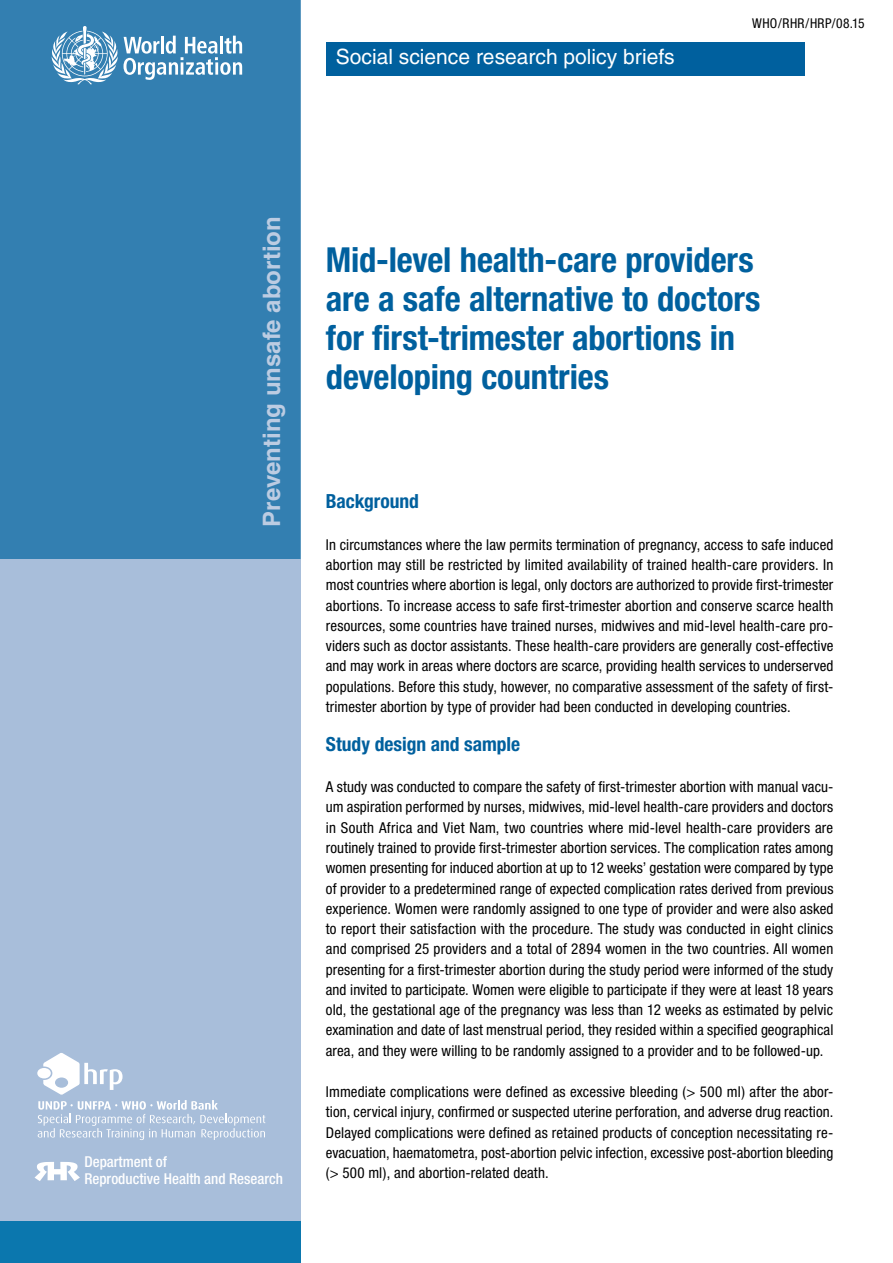
<style>
.page{position:relative;width:893px;height:1263px;background:#fff}
.page>*{position:absolute;margin:0;border:0;box-sizing:border-box;transform-origin:0 0}
.t1{font:700 condensed 34.5px/39px "Helvetica Neue";letter-spacing:-.005em;color:#00609e}
.t2{font:700 24px "Helvetica";color:#bccce2}
.t3{font:21px "Helvetica";color:#fff}
.t4{font:700 condensed 19.5px "Helvetica Neue";letter-spacing:-.005em;color:#00609e}
.t5{font:condensed 15px/20.2px "Helvetica Neue";letter-spacing:.005em;color:#000;text-align:justify}
.t6{font:500 condensed 15px/16.5px "Helvetica Neue";color:#fff}
.t7{font:condensed 13.5px "Helvetica Neue";letter-spacing:.025em;color:#000}
</style>
<div class="page">
<div style="left:0;top:0;width:301px;height:559px;background:#337fb1"></div>
<div style="left:0;top:559px;width:301px;height:663px;background:#a8beda"></div>
<div style="left:0;top:1222px;width:301px;height:41px;background:#0b77ae"></div>
<svg style="left:50px;top:26px;width:192px;height:58px"></svg>
<svg style="left:43px;top:1053px;width:80px;height:41px"></svg>
<div style="left:37px;top:1068px;width:14px;height:10px;background:#fff;border-radius:50%"></div>
<svg style="left:38px;top:1100px;width:227px;height:40px"></svg>
<svg style="left:35px;top:1162px;width:45px;height:19px"></svg>
<div style="left:326px;top:43px;width:478px;height:33px;background:#00609e"></div>
<h3 class="t3" style="left:336px;top:45px;width:340px">Social science research policy briefs</h3>
<p class="t7" style="left:752px;top:15px;width:114px">WHO/RHR/HRP/08.15</p>
<h2 class="t2" style="left:257px;top:527px;width:312px;rotate:-90deg">Preventing unsafe abortion</h2>
<p class="t6" style="left:84px;top:1153px;width:200px">Department of<br>Reproductive Health and Research</p>
<h1 class="t1" style="left:326px;top:240px;width:436px">Mid-level health-care providers are a safe alternative to doctors for first-trimester abortions in developing countries</h1>
<h3 class="t4" style="left:326px;top:490px;width:94px">Background</h3>
<p class="t5" style="left:326px;top:534px;width:509px">In circumstances where the law permits termination of pregnancy, access to safe induced abortion may still be restricted by limited availability of trained health-care providers. In most countries where abortion is legal, only doctors are authorized to provide first-trimester abortions. To increase access to safe first-trimester abortion and conserve scarce health resources, some countries have trained nurses, midwives and mid-level health-care pro&shy;viders such as doctor assistants. These health-care providers are generally cost-effective and may work in areas where doctors are scarce, providing health services to underserved populations. Before this study, however, no comparative assessment of the safety of first&shy;trimester abortion by type of provider had been conducted in developing countries.</p>
<h3 class="t4" style="left:326px;top:732px;width:196px">Study design and sample</h3>
<p class="t5" style="left:326px;top:777px;width:509px">A study was conducted to compare the safety of first-trimester abortion with manual vacu&shy;um aspiration performed by nurses, midwives, mid-level health-care providers and doctors in South Africa and Viet Nam, two countries where mid-level health-care providers are routinely trained to provide first-trimester abortion services. The complication rates among women presenting for induced abortion at up to 12 weeks’ gestation were compared by type of provider to a predetermined range of expected complication rates derived from previous experience. Women were randomly assigned to one type of provider and were also asked to report their satisfaction with the procedure. The study was conducted in eight clinics and comprised 25 providers and a total of 2894 women in the two countries. All women presenting for a first-trimester abortion during the study period were informed of the study and invited to participate. Women were eligible to participate if they were at least 18 years old, the gestational age of the pregnancy was less than 12 weeks as estimated by pelvic examination and date of last menstrual period, they resided within a specified geographical area, and they were willing to be randomly assigned to a provider and to be followed-up.</p>
<p class="t5" style="left:326px;top:1081px;width:509px">Immediate complications were defined as excessive bleeding (&gt; 500 ml) after the abor&shy;tion, cervical injury, confirmed or suspected uterine perforation, and adverse drug reaction.<br>Delayed complications were defined as retained products of conception necessitating re&shy;evacuation, haematometra, post-abortion pelvic infection, excessive post-abortion bleeding (&gt; 500 ml), and abortion-related death.</p>
</div>
